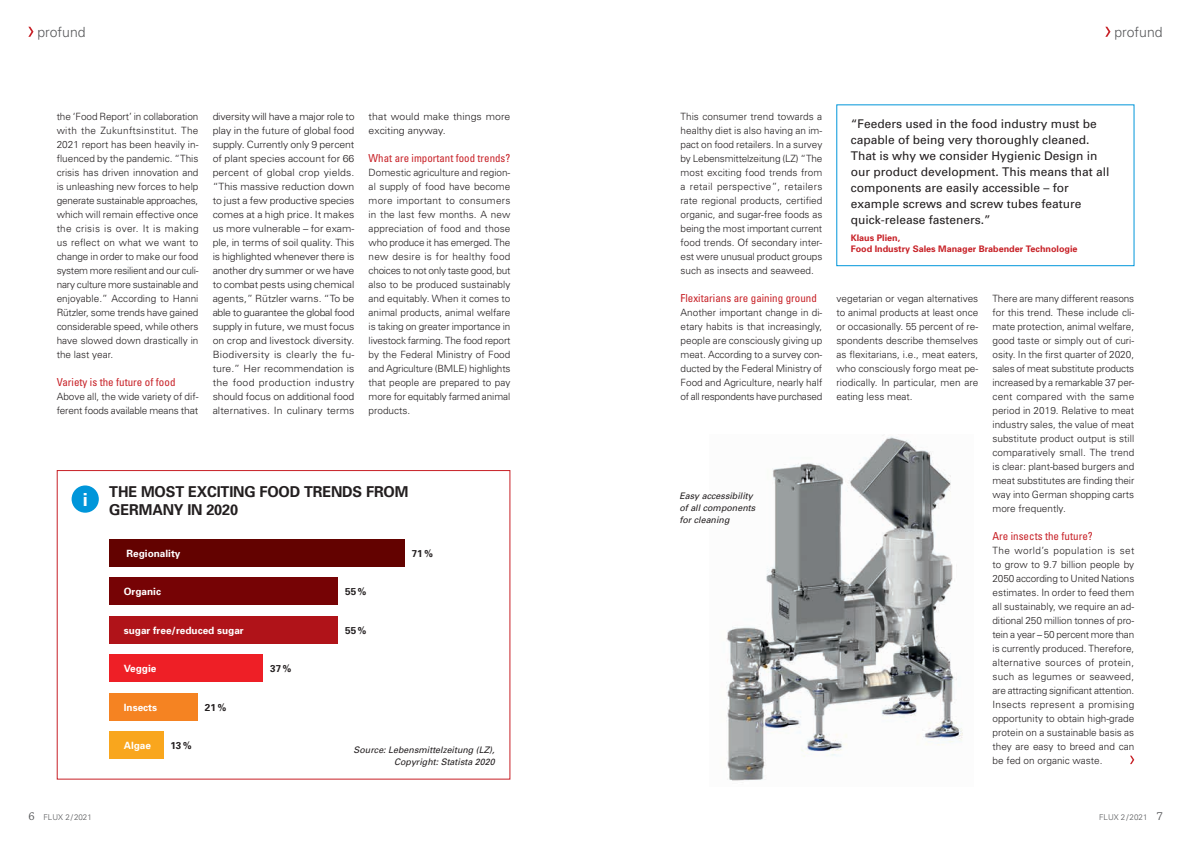
<style>
.page{position:relative;width:1191px;height:842px;background:#fff}
.page>*{position:absolute;margin:0;border:0;box-sizing:border-box;transform-origin:0 0}
.t1{font:700 18px "Univers";color:#fff}
.t2{font:700 15px/18px "Univers";letter-spacing:-.01em;color:#231f20}
.t3{font:300 14px "Univers";color:#57585a}
.t4{font:12px/16px "Univers";color:#231f20}
.t5{font:condensed 11px "Univers";color:#c72026}
.t6{font:300 10px/14px "Univers";color:#231f20;text-align:justify}
.t7{font:300 10px/14px "Univers";color:#231f20;text-align:justify;scale:1.05 1}
.t8{font:700 10px "Univers";color:#fff}
.t9{font:700 10px "Univers";color:#231f20}
.t10{font:italic 9px/12px "Univers";color:#231f20}
.t11{font:700 9px/11px "Univers";color:#c72026}
.t12{font:300 8px "Univers";color:#57585a}
.s1{font-family:"Chaparral Pro";font-weight:400;font-size:12px}
</style>
<div class="page">
<svg style="left:28px;top:27px;width:5px;height:10px"></svg>
<svg style="left:1105px;top:27px;width:5px;height:10px"></svg>
<div style="left:72px;top:485px;width:27px;height:28px;background:#0096da;border-radius:50%"></div>
<svg style="left:1130px;top:756px;width:4px;height:8px"></svg>
<div style="left:836px;top:105px;width:298px;height:161px;border:1px solid #0096da"></div>
<div style="left:109px;top:616px;width:229px;height:27px;background:#b01319"></div>
<div style="left:109px;top:539px;width:296px;height:27px;background:#630200"></div>
<div style="left:109px;top:654px;width:154px;height:27px;background:#ee1f26"></div>
<div style="left:109px;top:693px;width:89px;height:27px;background:#f58322"></div>
<div style="left:109px;top:732px;width:54px;height:27px;background:#f9a61d"></div>
<div style="left:109px;top:578px;width:229px;height:27px;background:#760305"></div>
<div style="left:57px;top:470px;width:453px;height:310px;border:1px solid #c72026"></div>
<img style="left:726px;top:435px;width:237px;height:346px">
<h3 class="t3" style="left:37px;top:23px;width:50px">profund</h3>
<h3 class="t3" style="left:1114px;top:23px;width:50px">profund</h3>
<p class="t6" style="left:57px;top:109px;width:143px">the ‘Food Report’ in collaboration with the Zukunftsinstitut. The 2021 report has been heavily in&shy;fluenced by the pandemic. “This crisis has driven innovation and is unleashing new forces to help generate sustainable approaches, which will remain effective once the crisis is over. It is making us reflect on what we want to change in order to make our food system more resilient and our culi&shy;nary culture more sustainable and enjoyable.” According to Hanni Rützler, some trends have gained considerable speed, while others have slowed down drastically in the last year.</p>
<p class="t5" style="left:57px;top:375px;width:120px">Variety is the future of food</p>
<p class="t6" style="left:57px;top:389px;width:143px">Above all, the wide variety of dif&shy;ferent foods available means that</p>
<p class="t7" style="left:213px;top:109px;width:137px">diversity will have a major role to play in the future of global food supply. Currently only 9 percent of plant species account for 66 percent of global crop yields. “This massive reduction down to just a few productive species comes at a high price. It makes us more vulnerable – for exam&shy;ple, in terms of soil quality. This is highlighted whenever there is another dry summer or we have to combat pests using chemical agents,” Rützler warns. “To be able to guarantee the global food supply in future, we must focus on crop and livestock diversity.<br>Biodiversity is clearly the fu&shy;ture.” Her recommendation is the food production industry should focus on additional food alternatives. In culinary terms</p>
<p class="t7" style="left:369px;top:109px;width:136px">that would make things more exciting anyway.</p>
<p class="t5" style="left:369px;top:151px;width:143px">What are important food trends?</p>
<p class="t6" style="left:369px;top:165px;width:143px">Domestic agriculture and region&shy;al supply of food have become more important to consumers in the last few months. A new appreciation of food and those who produce it has emerged. The new desire is for healthy food choices to not only taste good, but also to be produced sustainably and equitably. When it comes to animal products, animal welfare is taking on greater importance in livestock farming. The food report by the Federal Ministry of Food and Agriculture (BMLE) highlights that people are prepared to pay more for equitably farmed animal products.</p>
<h1 class="t1" style="left:83px;top:488px;width:7px">i</h1>
<h2 class="t2" style="left:109px;top:482px;width:301px">THE MOST EXCITING FOOD TRENDS FROM<br>GERMANY IN 2020</h2>
<p class="t8" style="left:127px;top:547px;width:55px">Regionality</p>
<p class="t9" style="left:412px;top:547px;width:23px">71%</p>
<p class="t8" style="left:124px;top:585px;width:39px">Organic</p>
<p class="t9" style="left:345px;top:585px;width:23px">55%</p>
<p class="t8" style="left:124px;top:624px;width:122px">sugar free/reduced sugar</p>
<p class="t9" style="left:345px;top:624px;width:23px">55%</p>
<p class="t8" style="left:124px;top:662px;width:34px">Veggie</p>
<p class="t9" style="left:270px;top:662px;width:23px">37%</p>
<p class="t8" style="left:124px;top:701px;width:35px">Insects</p>
<p class="t9" style="left:205px;top:701px;width:23px">21%</p>
<p class="t8" style="left:124px;top:739px;width:29px">Algae</p>
<p class="t9" style="left:170px;top:739px;width:23px">13%</p>
<p class="t10" style="left:353px;top:744px;width:143px;text-align:right">Source: Lebensmittelzeitung (LZ),<br>Copyright: Statista 2020</p>
<p class="t6" style="left:680px;top:109px;width:143px">This consumer trend towards a healthy diet is also having an im&shy;pact on food retailers. In a survey by Lebensmittelzeitung (LZ) “The most exciting food trends from a retail perspective”, retailers rate regional products, certified organic, and sugar-free foods as being the most important current food trends. Of secondary inter&shy;est were unusual product groups such as insects and seaweed.</p>
<p class="t5" style="left:680px;top:291px;width:138px">Flexitarians are gaining ground</p>
<p class="t6" style="left:680px;top:305px;width:143px">Another important change in di&shy;etary habits is that increasingly, people are consciously giving up meat. According to a survey con&shy;ducted by the Federal Ministry of Food and Agriculture, nearly half of all respondents have purchased</p>
<p class="t10" style="left:679px;top:490px;width:77px">Easy accessibility of all components for cleaning</p>
<p class="t4" style="left:850px;top:116px;width:260px">“Feeders used in the food industry must be capable of being very thoroughly cleaned.<br>That is why we consider Hygienic Design in our product development. This means that all components are easily accessible – for example screws and screw tubes feature quick-release fasteners.”</p>
<p class="t11" style="left:850px;top:232px;width:228px">Klaus Plien,<br>Food Industry Sales Manager Brabender Technologie</p>
<p class="t6" style="left:836px;top:291px;width:143px">vegetarian or vegan alternatives to animal products at least once or occasionally. 55 percent of re&shy;spondents describe themselves as flexitarians, i.e., meat eaters, who consciously forgo meat pe&shy;riodically. In particular, men are eating less meat.</p>
<p class="t6" style="left:992px;top:291px;width:143px">There are many different reasons for this trend. These include cli&shy;mate protection, animal welfare, good taste or simply out of curi&shy;osity. In the first quarter of 2020, sales of meat substitute products increased by a remarkable 37 per&shy;cent compared with the same period in 2019. Relative to meat industry sales, the value of meat substitute product output is still comparatively small. The trend is clear: plant-based burgers and meat substitutes are finding their way into German shopping carts more frequently.</p>
<p class="t5" style="left:992px;top:529px;width:102px">Are insects the future?</p>
<p class="t6" style="left:992px;top:543px;width:143px">The world’s population is set to grow to 9.7 billion people by 2050 according to United Nations estimates. In order to feed them all sustainably, we require an ad&shy;ditional 250 million tonnes of pro&shy;tein a year – 50 percent more than is currently produced. Therefore, alternative sources of protein, such as legumes or seaweed, are attracting significant attention.<br>Insects represent a promising opportunity to obtain high-grade protein on a sustainable basis as they are easy to breed and can be fed on organic waste.</p>
<p class="t12" style="left:28px;top:812px;width:65px"><span class="s1">6</span> FLUX 2/2021</p>
<p class="t12" style="left:1099px;top:812px;width:65px">FLUX 2/2021 <span class="s1">7</span></p>
</div>
